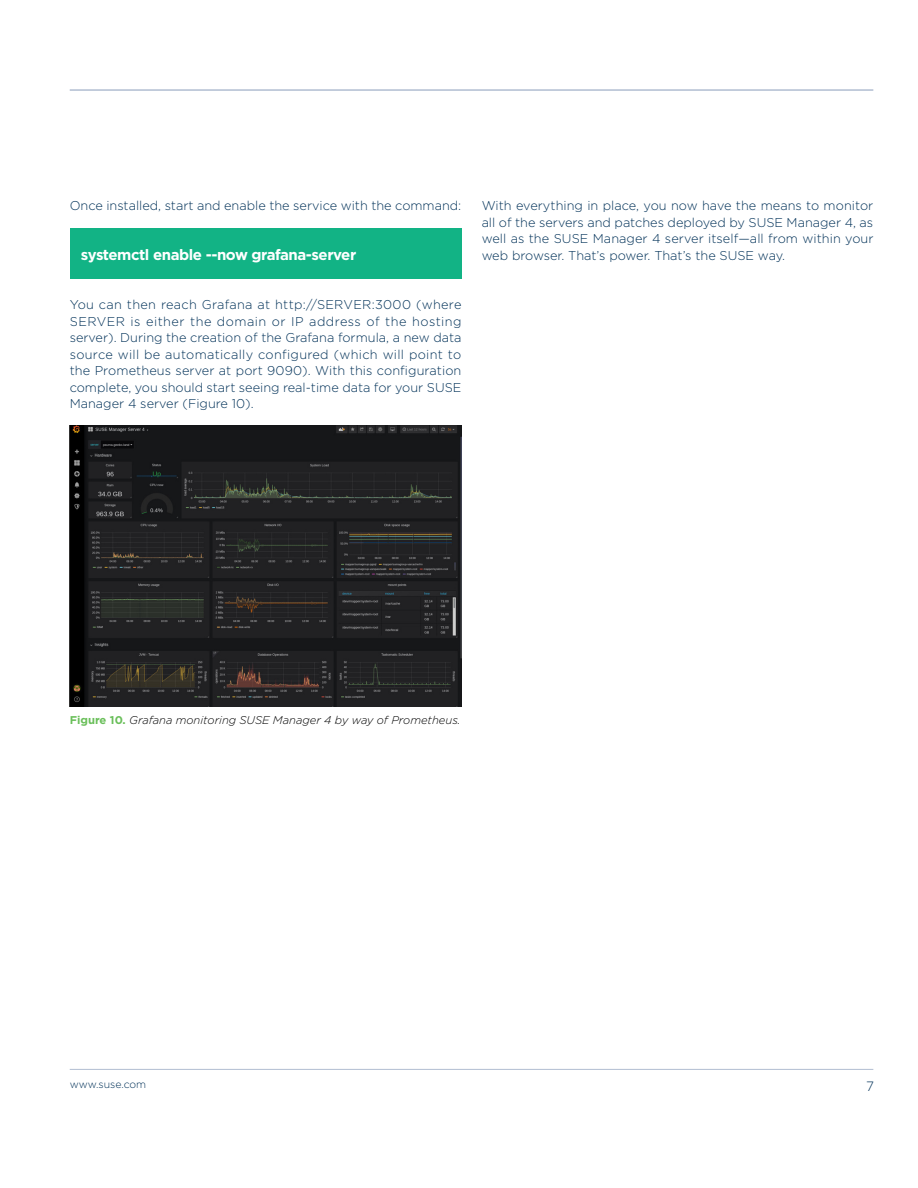
<style>
.page{position:relative;width:918px;height:1188px;background:#fff}
.page>*{position:absolute;margin:0;border:0;box-sizing:border-box;transform-origin:0 0}
.subhead_10_13-green{font:700 15px "Gotham";letter-spacing:-.03em;color:#fff}
.t1{font:300 13.5px "Gotham";color:#003158}
.body_8_5_11{font:300 12.75px/16.5px "Gotham";color:#003158;text-align:justify}
.subhead_10_13-green-2{font:italic 300 11.25px "Gotham";color:#000}
.t2{font:300 10.5px "Gotham";color:#003158}
.s1{font-weight:700;font-style:normal;color:#6abf5a}
</style>
<div class="page">
<hr style="left:70px;top:89px;width:803px;height:2px;background:#b1bdd1">
<hr style="left:70px;top:1069px;width:803px;height:1px;background:#b1bdd1">
<div style="left:70px;top:228px;width:391px;height:51px;background:#12b385"></div>
<img style="left:70px;top:425px;width:391px;height:281px">
<p class="body_8_5_11" style="left:70px;top:197px;width:393px">Once installed, start and enable the service with the command:</p>
<p class="subhead_10_13-green" style="left:81px;top:245px;width:277px">systemctl enable --now grafana-server</p>
<p class="body_8_5_11" style="left:70px;top:296px;width:393px">You can then reach Grafana at http://SERVER:3000 (where SERVER is either the domain or IP address of the hosting server). During the creation of the Grafana formula, a new data source will be automatically configured (which will point to the Prometheus server at port 9090). With this configuration complete, you should start seeing real-time data for your SUSE Manager 4 server (Figure 10).</p>
<p class="body_8_5_11" style="left:482px;top:197px;width:393px">With everything in place, you now have the means to monitor all of the servers and patches deployed by SUSE Manager 4, as well as the SUSE Manager 4 server itself—all from within your web browser. That’s power. That’s the SUSE way.</p>
<p class="subhead_10_13-green-2" style="left:70px;top:714px;width:392px"><span class="s1">Figure 10.</span> Grafana monitoring SUSE Manager 4 by way of Prometheus.</p>
<p class="t2" style="left:70px;top:1078px;width:78px">www.suse.com</p>
<p class="t1" style="left:866px;top:1077px;width:9px">7</p>
</div>
